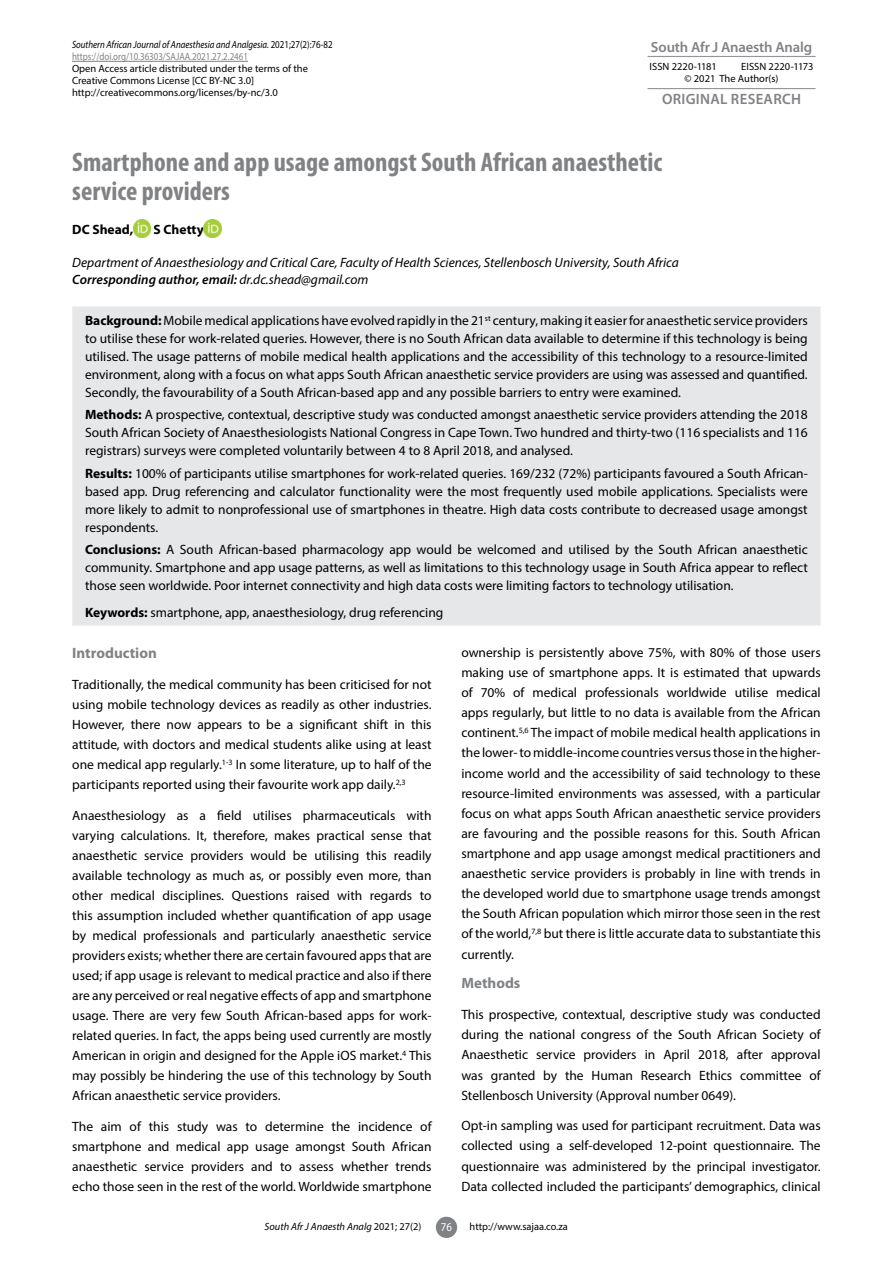
<style>
.page{position:relative;width:893px;height:1263px;background:#fff}
.page>*{position:absolute;margin:0;border:0;box-sizing:border-box;transform-origin:0 0}
.t1{font:700 condensed 27px/28.5px "Myriad Pro";color:#808285}
.t2{font:700 15px "Myriad Pro";color:#808285}
.t3{font:600 15px "Myriad Pro";letter-spacing:.02em;color:#808285}
.t4{font:600 14.7px "Myriad Pro";letter-spacing:-.01em;color:#808285}
.t5{font:13.5px/20.1px "Myriad Pro";color:#000;text-align:justify}
.t6{font:italic 13.5px/16.5px "Myriad Pro";color:#000}
.t7{font:700 13.5px "Myriad Pro";color:#000}
.t8{font:12px "Myriad Pro";color:#fff;scale:.9 1}
.t9{font:10.5px/12px "Myriad Pro";color:#000}
.t10{font:italic 10.5px/12px "Myriad Pro";color:#000;scale:.85 1}
.t11{font:italic 10.5px "Myriad Pro";color:#000}
.s1{font-style:normal}
.s2{font-style:normal;color:#808285}
.s3{font-weight:600}
.s4{font-weight:700}
</style>
<div class="page">
<div style="left:436px;top:1217px;width:21px;height:21px;background:#808285;border-radius:50%"></div>
<hr style="left:72px;top:61px;width:176px;height:1px;background:#808285">
<hr style="left:648px;top:56px;width:168px;height:1px;background:#939598">
<hr style="left:648px;top:88px;width:168px;height:1px;background:#939598">
<div style="left:72px;top:306px;width:748px;height:319px;background:#e6e7e8"></div>
<img style="left:133px;top:220px;width:18px;height:17px">
<img style="left:204px;top:220px;width:17px;height:17px">
<p class="t10" style="left:72px;top:39px;width:308px">Southern African Journal of Anaesthesia and Analgesia. <span class="s1">2021;27(2):76-82 </span><span class="s2">https://doi.org/10.36303/SAJAA.2021.27.2.2461</span></p>
<p class="t9" style="left:72px;top:63px;width:237px">Open Access article distributed under the terms of the<br>Creative Commons License [CC BY-NC 3.0] http://creativecommons.org/licenses/by-nc/3.0</p>
<p class="t4" style="left:651px;top:37px;width:163px">South Afr J Anaesth Analg</p>
<p class="t9" style="left:650px;top:60px;width:69px">ISSN 2220-1181</p>
<p class="t9" style="left:685px;top:60px;width:131px;text-indent:57px">EISSN 2220-1173 © 2021 The Author(s)</p>
<p class="t3" style="left:662px;top:90px;width:141px">ORIGINAL RESEARCH</p>
<h1 class="t1" style="left:72px;top:147px;width:592px">Smartphone and app usage amongst South African anaesthetic service providers</h1>
<p class="t7" style="left:72px;top:221px;width:62px">DC Shead,</p>
<p class="t7" style="left:154px;top:221px;width:52px">S Chetty</p>
<p class="t6" style="left:72px;top:254px;width:608px">Department of Anaesthesiology and Critical Care, Faculty of Health Sciences, Stellenbosch University, South Africa<br><span class="s3">Corresponding author, email:</span> dr.dc.shead@gmail.com</p>
<p class="t5" style="left:85px;top:311px;width:724px;line-height:18px"><span class="s4">Background:</span> Mobile medical applications have evolved rapidly in the 21<sup>st</sup> century, making it easier for anaesthetic service providers to utilise these for work-related queries. However, there is no South African data available to determine if this technology is being utilised. The usage patterns of mobile medical health applications and the accessibility of this technology to a resource-limited environment, along with a focus on what apps South African anaesthetic service providers are using was assessed and quantified.<br>Secondly, the favourability of a South African-based app and any possible barriers to entry were examined.</p>
<p class="t5" style="left:85px;top:406px;width:724px;line-height:18px"><span class="s4">Methods:</span> A prospective, contextual, descriptive study was conducted amongst anaesthetic service providers attending the 2018<br>South African Society of Anaesthesiologists National Congress in Cape Town. Two hundred and thirty-two (116 specialists and 116 registrars) surveys were completed voluntarily between 4 to 8 April 2018, and analysed.</p>
<p class="t5" style="left:85px;top:464px;width:724px;line-height:18px"><span class="s4">Results:</span> 100% of participants utilise smartphones for work-related queries. 169/232 (72%) participants favoured a South African&shy;based app. Drug referencing and calculator functionality were the most frequently used mobile applications. Specialists were more likely to admit to nonprofessional use of smartphones in theatre. High data costs contribute to decreased usage amongst respondents.</p>
<p class="t5" style="left:85px;top:540px;width:724px;line-height:18px"><span class="s4">Conclusions:</span> A South African-based pharmacology app would be welcomed and utilised by the South African anaesthetic community. Smartphone and app usage patterns, as well as limitations to this technology usage in South Africa appear to reflect those seen worldwide. Poor internet connectivity and high data costs were limiting factors to technology utilisation.</p>
<p class="t5" style="left:85px;top:602px;width:360px"><span class="s4">Keywords:</span> smartphone, app, anaesthesiology, drug referencing</p>
<p class="t2" style="left:72px;top:643px;width:86px">Introduction</p>
<p class="t5" style="left:72px;top:674px;width:361px">Traditionally, the medical community has been criticised for not using mobile technology devices as readily as other industries.<br>However, there now appears to be a significant shift in this attitude, with doctors and medical students alike using at least one medical app regularly.<sup>1-3</sup> In some literature, up to half of the participants reported using their favourite work app daily.<sup>2,3</sup></p>
<p class="t5" style="left:72px;top:805px;width:361px">Anaesthesiology as a field utilises pharmaceuticals with varying calculations. It, therefore, makes practical sense that anaesthetic service providers would be utilising this readily available technology as much as, or possibly even more, than other medical disciplines. Questions raised with regards to this assumption included whether quantification of app usage by medical professionals and particularly anaesthetic service providers exists; whether there are certain favoured apps that are used; if app usage is relevant to medical practice and also if there are any perceived or real negative effects of app and smartphone usage. There are very few South African-based apps for work&shy;related queries. In fact, the apps being used currently are mostly American in origin and designed for the Apple iOS market.<sup>4</sup> This may possibly be hindering the use of this technology by South African anaesthetic service providers.</p>
<p class="t5" style="left:72px;top:1116px;width:361px">The aim of this study was to determine the incidence of smartphone and medical app usage amongst South African anaesthetic service providers and to assess whether trends echo those seen in the rest of the world. Worldwide smartphone</p>
<p class="t5" style="left:461px;top:642px;width:361px">ownership is persistently above 75%, with 80% of those users making use of smartphone apps. It is estimated that upwards of 70% of medical professionals worldwide utilise medical apps regularly, but little to no data is available from the African continent.<sup>5,6</sup> The impact of mobile medical health applications in the lower- to middle-income countries versus those in the higher&shy;income world and the accessibility of said technology to these resource-limited environments was assessed, with a particular focus on what apps South African anaesthetic service providers are favouring and the possible reasons for this. South African smartphone and app usage amongst medical practitioners and anaesthetic service providers is probably in line with trends in the developed world due to smartphone usage trends amongst the South African population which mirror those seen in the rest of the world,<sup>7,8</sup> but there is little accurate data to substantiate this currently.</p>
<p class="t2" style="left:461px;top:973px;width:61px">Methods</p>
<p class="t5" style="left:461px;top:1004px;width:361px">This prospective, contextual, descriptive study was conducted during the national congress of the South African Society of Anaesthetic service providers in April 2018, after approval was granted by the Human Research Ethics committee of Stellenbosch University (Approval number 0649).</p>
<p class="t5" style="left:461px;top:1115px;width:361px">Opt-in sampling was used for participant recruitment. Data was collected using a self-developed 12-point questionnaire. The questionnaire was administered by the principal investigator.<br>Data collected included the participants’ demographics, clinical</p>
<p class="t11" style="left:265px;top:1220px;width:158px">South Afr J Anaesth Analg <span class="s1">2021; 27(2)</span></p>
<p class="t8" style="left:441px;top:1220px;width:14px">76</p>
<p class="t9" style="left:470px;top:1220px;width:100px">http://www.sajaa.co.za</p>
</div>
